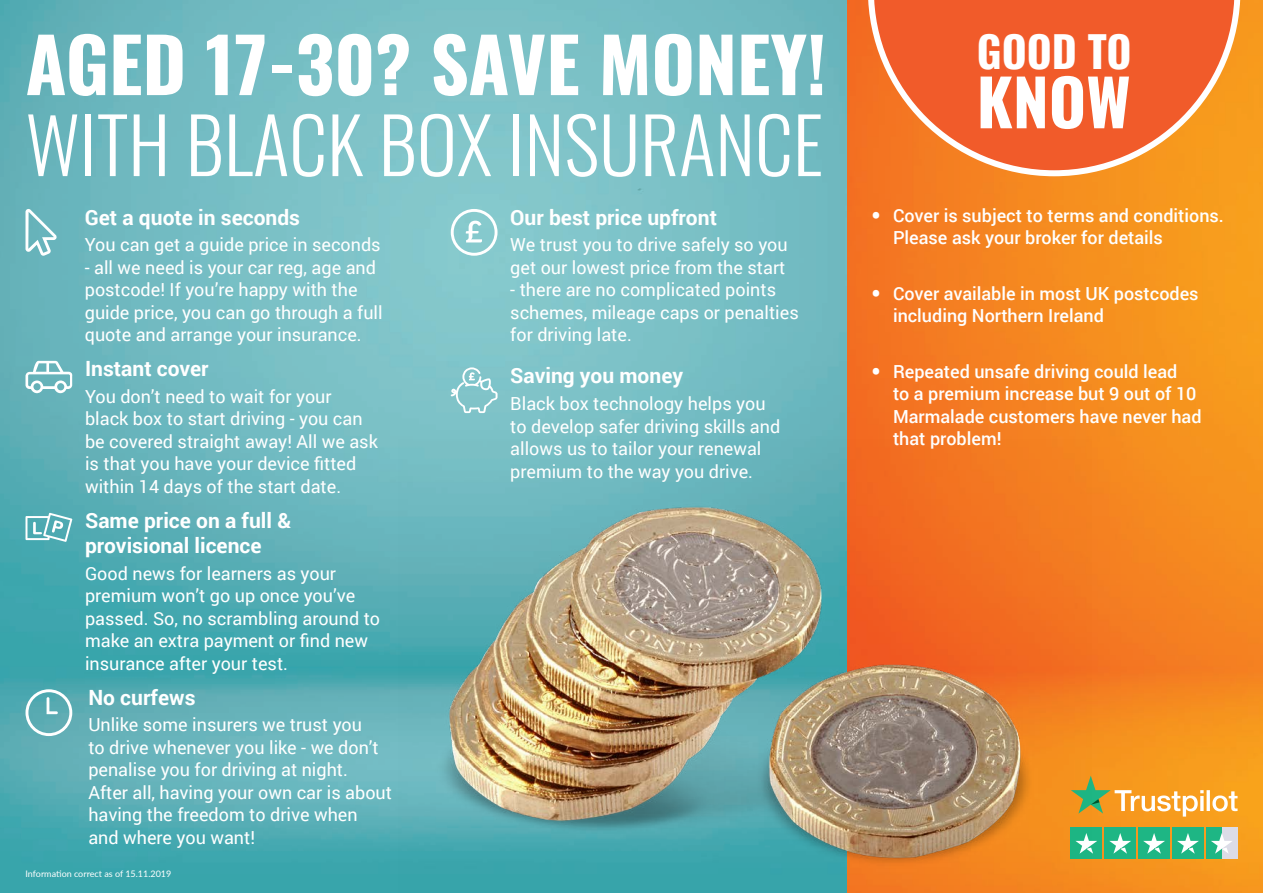
<style>
.page{position:relative;width:1263px;height:893px;background:#fff}
.page>*{position:absolute;margin:0;border:0;box-sizing:border-box;transform-origin:0 0}
.t1{font:300 76.2px "Oswald";color:#fff}
.t2{font:700 74.7px "Oswald";color:#fff}
.t3{font:700 63.9px "Oswald";color:#fff}
.t4{font:700 42.9px "Oswald";color:#fff}
.t5{font:700 21px/25.5px "Roboto";color:#fff}
.t6{font:18px/22.5px "Roboto";color:#fff}
.t7{font:500 18px/22.5px "Roboto";color:#fff}
.t8{font:9px "Lato";color:#fff}
.s1{font-family:"Oswald";font-weight:700}
</style>
<div class="page">
<img style="left:0;top:0;width:1263px;height:893px">
<svg style="left:868px;top:0;width:372px;height:176px;background:#f26d32"></svg>
<svg style="left:1092px;top:776px;width:145px;height:41px;background:#f0ac46"></svg>
<div style="left:1222px;top:828px;width:15px;height:31px;background:#dcdce7"></div>
<div style="left:1206px;top:828px;width:16px;height:31px;background:#1eb684"></div>
<div style="left:1071px;top:828px;width:31px;height:31px;background:#1eb684"></div>
<div style="left:1104px;top:828px;width:32px;height:31px;background:#1eb684"></div>
<div style="left:1138px;top:828px;width:32px;height:31px;background:#1eb684"></div>
<div style="left:1172px;top:828px;width:31px;height:31px;background:#1eb684"></div>
<svg style="left:1092px;top:840px;width:5px;height:14px"></svg>
<svg style="left:1109px;top:833px;width:22px;height:21px"></svg>
<svg style="left:1143px;top:833px;width:22px;height:21px"></svg>
<svg style="left:1177px;top:833px;width:22px;height:21px"></svg>
<svg style="left:1211px;top:833px;width:21px;height:21px"></svg>
<svg style="left:451px;top:209px;width:46px;height:47px"></svg>
<img style="left:398px;top:440px;width:694px;height:453px">
<svg style="left:451px;top:367px;width:46px;height:46px;background:#97ced2"></svg>
<svg style="left:26px;top:209px;width:31px;height:47px"></svg>
<svg style="left:26px;top:689px;width:46px;height:47px"></svg>
<svg style="left:26px;top:513px;width:46px;height:29px"></svg>
<svg style="left:26px;top:361px;width:46px;height:32px"></svg>
<p class="t2" style="left:26px;top:26px;width:802px">AGED 17-30? SAVE MONEY!</p>
<p class="t1" style="left:26px;top:77px;width:799px">WITH BLACK BOX INSURANCE</p>
<p class="t5" style="left:85px;top:204px;width:217px">Get a quote in seconds</p>
<p class="t6" style="left:85px;top:233px;width:297px">You can get a guide price in seconds</p>
<p class="t6" style="left:85px;top:255px;width:299px">- all we need is your car reg, age and postcode! If you’re happy with the guide price, you can go through a full quote and arrange your insurance.</p>
<p class="t5" style="left:85px;top:355px;width:125px">Instant cover</p>
<p class="t6" style="left:85px;top:384px;width:294px">You don’t need to wait for your black box to start driving - you can be covered straight away! All we ask is that you have your device fitted within 14 days of the start date.</p>
<p class="t5" style="left:85px;top:507px;width:208px">Same price on a full &amp; provisional licence</p>
<p class="t6" style="left:85px;top:562px;width:297px">Good news for learners as your premium won’t go up once you’ve passed. So, no scrambling around to make an extra payment or find new insurance after your test.</p>
<p class="t5" style="left:88px;top:684px;width:109px">No curfews</p>
<p class="t6" style="left:88px;top:713px;width:305px">Unlike some insurers we trust you<br>to drive whenever you like - we don’t penalise you for driving at night.<br>After all, having your own car is about having the freedom to drive when and where you want!</p>
<p class="t8" style="left:26px;top:867px;width:147px">Information correct as of 15.11.2019</p>
<p class="t5" style="left:510px;top:204px;width:208px">Our best price upfront</p>
<p class="t6" style="left:510px;top:233px;width:279px">We trust you to drive safely so you</p>
<p class="t6" style="left:510px;top:255px;width:277px">get our lowest price from the start</p>
<p class="t6" style="left:510px;top:278px;width:290px">- there are no complicated points schemes, mileage caps or penalties for driving late.</p>
<p class="t5" style="left:510px;top:362px;width:174px">Saving you money</p>
<p class="t6" style="left:510px;top:392px;width:271px">Black box technology helps you to develop safer driving skills and allows us to tailor your renewal premium to the way you drive.</p>
<p class="t4" style="left:977px;top:29px;width:156px">GOOD TO</p>
<p class="t3" style="left:977px;top:69px;width:155px">KNOW</p>
<p class="t7" style="left:893px;top:204px;width:332px;text-indent:-21px"><span class="s1">•</span> Cover is subject to terms and conditions.<br>Please ask your broker for details</p>
<p class="t7" style="left:893px;top:282px;width:307px;text-indent:-21px"><span class="s1">•</span> Cover available in most UK postcodes including Northern Ireland</p>
<p class="t7" style="left:893px;top:360px;width:310px;text-indent:-21px"><span class="s1">•</span> Repeated unsafe driving could lead<br>to a premium increase but 9 out of 10<br>Marmalade customers have never had that problem!</p>
</div>
